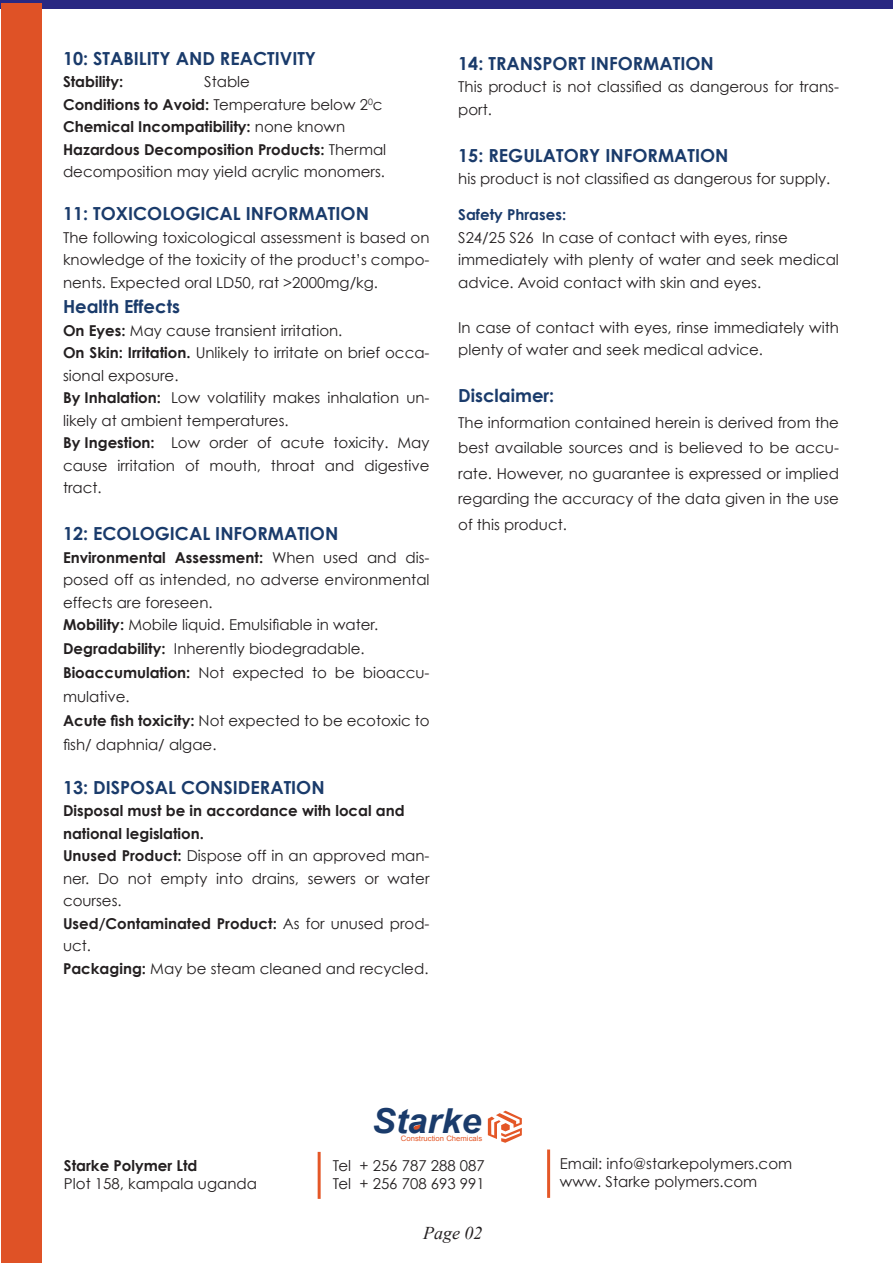
<style>
.page{position:relative;width:893px;height:1263px;background:#fff}
.page>*{position:absolute;margin:0;border:0;box-sizing:border-box;transform-origin:0 0}
.t1{font:italic 700 34.35px "Arial";color:#1a3b6b;scale:1.04 1}
.t2{font:700 18px "Century Gothic";color:#1a3b6b}
.t3{font:italic 18px "Times New Roman";color:#231f20}
.t4{font:15px/22.5px "Century Gothic";color:#231f20}
.t5{font:700 15px "Century Gothic";color:#231f20}
.t6{font:700 15px "Century Gothic";color:#1a3b6b}
.t7{font:7.5px "Arial";color:#e45727;scale:1.04 1}
.s1{font-weight:700}
</style>
<div class="page">
<div style="left:0;top:0;width:893px;height:9px;background:#292882"></div>
<div style="left:1px;top:4px;width:41px;height:1259px;background:#df5226"></div>
<hr style="left:318px;top:1152px;width:3px;height:47px;background:#e45727">
<hr style="left:547px;top:1149px;width:3px;height:49px;background:#e45727">
<svg style="left:413px;top:1125px;width:9px;height:6px"></svg>
<svg style="left:488px;top:1111px;width:34px;height:32px"></svg>
<p class="t2" style="left:63px;top:47px;width:255px">10: STABILITY AND REACTIVITY</p>
<p class="t5" style="left:63px;top:72px;width:62px">Stability:</p>
<p class="t4" style="left:63px;top:70px;width:325px;text-indent:141px">Stable<br><span class="s1">Conditions to Avoid:</span> Temperature below 2<sup>0</sup>c <span class="s1">Chemical Incompatibility:</span> none known <span class="s1">Hazardous Decomposition Products:</span> Thermal decomposition may yield acrylic monomers.</p>
<p class="t2" style="left:63px;top:202px;width:307px">11: TOXICOLOGICAL INFORMATION</p>
<p class="t4" style="left:63px;top:226px;width:368px;text-align:justify">The following toxicological assessment is based on knowledge of the toxicity of the product’s compo&shy;nents. Expected oral LD50, rat &gt;2000mg/kg.</p>
<p class="t2" style="left:63px;top:295px;width:119px">Health Effects</p>
<p class="t4" style="left:63px;top:319px;width:368px"><span class="s1">On Eyes:</span> May cause transient irritation.<br><span class="s1">On Skin: Irritation.</span> Unlikely to irritate on brief occa&shy;sional exposure.<br><span class="s1">By Inhalation:</span> Low volatility makes inhalation un&shy;likely at ambient temperatures.<br><span class="s1">By Ingestion:</span> Low order of acute toxicity. May cause irritation of mouth, throat and digestive tract.</p>
<p class="t2" style="left:63px;top:522px;width:277px">12: ECOLOGICAL INFORMATION</p>
<p class="t4" style="left:63px;top:546px;width:368px"><span class="s1">Environmental Assessment:</span> When used and dis&shy;posed off as intended, no adverse environmental effects are foreseen.<br><span class="s1">Mobility:</span> Mobile liquid. Emulsifiable in water.</p>
<p class="t4" style="left:63px;top:637px;width:368px;line-height:24px"><span class="s1">Degradability:</span> Inherently biodegradable.<br><span class="s1">Bioaccumulation:</span> Not expected to be bioaccu&shy;mulative.<br><span class="s1">Acute fish toxicity:</span> Not expected to be ecotoxic to fish/ daphnia/ algae.</p>
<p class="t2" style="left:63px;top:776px;width:263px">13: DISPOSAL CONSIDERATION</p>
<p class="t4" style="left:63px;top:799px;width:368px"><span class="s1">Disposal must be in accordance with local and national legislation.<br>Unused Product:</span> Dispose off in an approved man&shy;ner. Do not empty into drains, sewers or water courses.<br><span class="s1">Used/Contaminated Product:</span> As for unused prod&shy;uct.<br><span class="s1">Packaging:</span> May be steam cleaned and recycled.</p>
<p class="t2" style="left:458px;top:52px;width:257px">14: TRANSPORT INFORMATION</p>
<p class="t4" style="left:458px;top:75px;width:382px">This product is not classified as dangerous for trans&shy;port.</p>
<p class="t2" style="left:458px;top:144px;width:272px">15: REGULATORY INFORMATION</p>
<p class="t4" style="left:458px;top:167px;width:374px">his product is not classified as dangerous for supply.</p>
<p class="t6" style="left:458px;top:205px;width:109px">Safety Phrases:</p>
<p class="t4" style="left:458px;top:226px;width:382px">S24/25 S26 In case of contact with eyes, rinse immediately with plenty of water and seek medical advice. Avoid contact with skin and eyes.</p>
<p class="t4" style="left:458px;top:316px;width:382px">In case of contact with eyes, rinse immediately with plenty of water and seek medical advice.</p>
<p class="t2" style="left:458px;top:384px;width:98px">Disclaimer:</p>
<p class="t4" style="left:458px;top:409px;width:382px;line-height:25.5px;text-align:justify">The information contained herein is derived from the best available sources and is believed to be accu&shy;rate. However, no guarantee is expressed or implied regarding the accuracy of the data given in the use of this product.</p>
<p class="t5" style="left:64px;top:1156px;width:135px">Starke Polymer Ltd</p>
<p class="t4" style="left:64px;top:1172px;width:195px">Plot 158, kampala uganda</p>
<h1 class="t1" style="left:372px;top:1098px;width:107px">Starke</h1>
<p class="t7" style="left:401px;top:1134px;width:80px">Construction Chemicals</p>
<p class="t4" style="left:333px;top:1156px;width:154px;line-height:18px">Tel + 256 787 288 087<br>Tel + 256 708 693 991</p>
<p class="t3" style="left:423px;top:1220px;width:61px">Page 02</p>
<p class="t4" style="left:560px;top:1154px;width:234px;line-height:18px">Email: info@starkepolymers.com www. Starke polymers.com</p>
</div>
